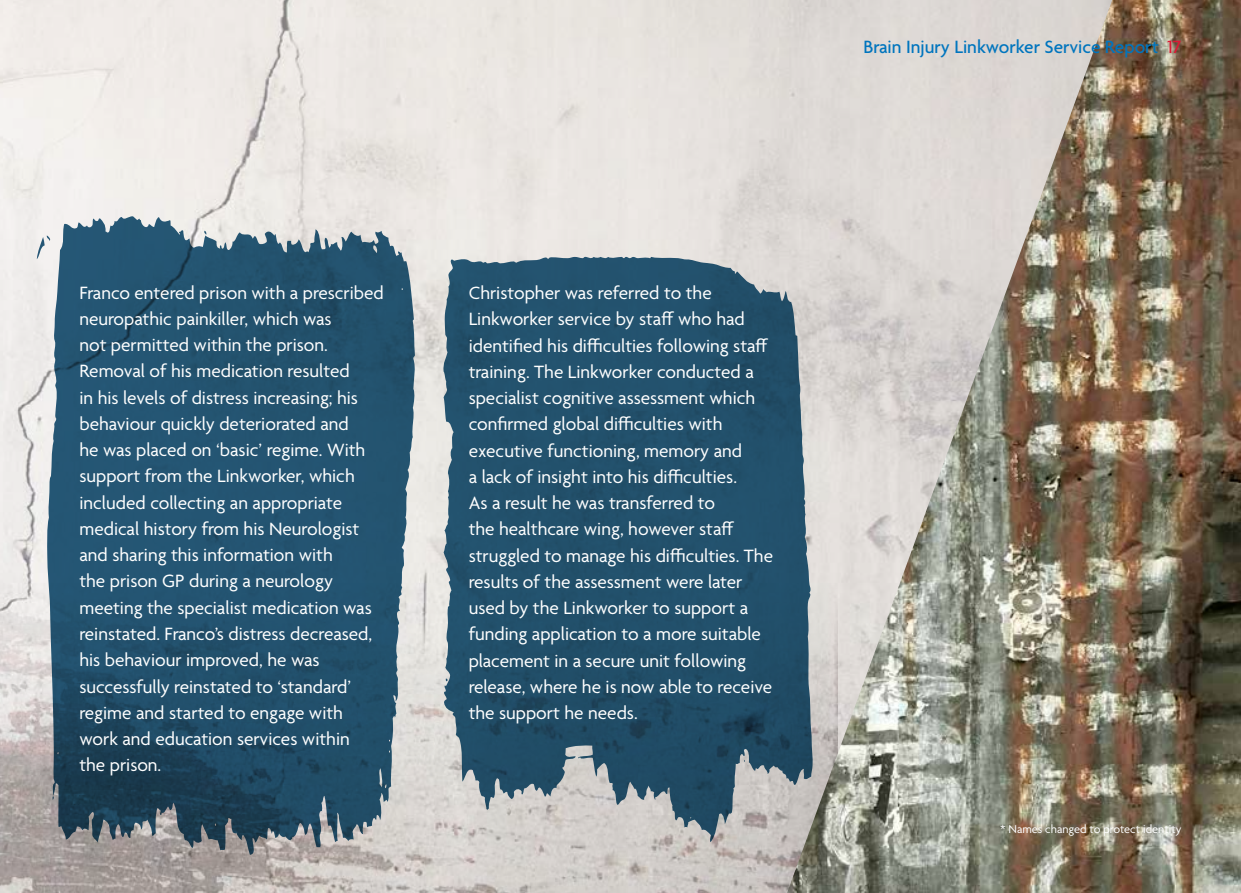
<style>
.page{position:relative;width:1241px;height:893px;background:#fff}
.page>*{position:absolute;margin:0;border:0;box-sizing:border-box;transform-origin:0 0}
.t1{font:19.25px/26.2px "Agenda";color:#fff}
.t2{font:500 19.25px "Agenda";color:#0075be}
.t3{font:12.25px "Agenda";color:#fff}
.s1{color:#da1a35}
</style>
<div class="page">
<img style="left:0;top:0;width:787px;height:893px">
<img style="left:787px;top:0;width:453px;height:893px">
<svg style="left:443px;top:257px;width:369px;height:585px;background:#3b6177"></svg>
<svg style="left:37px;top:235px;width:10px;height:24px"></svg>
<svg style="left:47px;top:216px;width:369px;height:639px;background:#375f77"></svg>
<p class="t1" style="left:79px;top:281px;width:306px">Franco entered prison with a prescribed neuropathic painkiller, which was<br>not permitted within the prison.<br>Removal of his medication resulted<br>in his levels of distress increasing; his behaviour quickly deteriorated and<br>he was placed on ‘basic’ regime. With support from the Linkworker, which included collecting an appropriate medical history from his Neurologist and sharing this information with<br>the prison GP during a neurology meeting the specialist medication was reinstated. Franco’s distress decreased, his behaviour improved, he was successfully reinstated to ‘standard’ regime and started to engage with work and education services within<br>the prison.</p>
<p class="t1" style="left:468px;top:281px;width:306px">Christopher was referred to the Linkworker service by staff who had identified his difficulties following staff training. The Linkworker conducted a specialist cognitive assessment which confirmed global difficulties with executive functioning, memory and<br>a lack of insight into his difficulties.<br>As a result he was transferred to<br>the healthcare wing, however staff struggled to manage his difficulties. The results of the assessment were later used by the Linkworker to support a funding application to a more suitable placement in a secure unit following release, where he is now able to receive the support he needs.</p>
<p class="t2" style="left:863px;top:37px;width:319px">Brain Injury Linkworker Service Report <span class="s1">17</span></p>
<p class="t3" style="left:1000px;top:822px;width:182px">* Names changed to protect identity</p>
</div>
